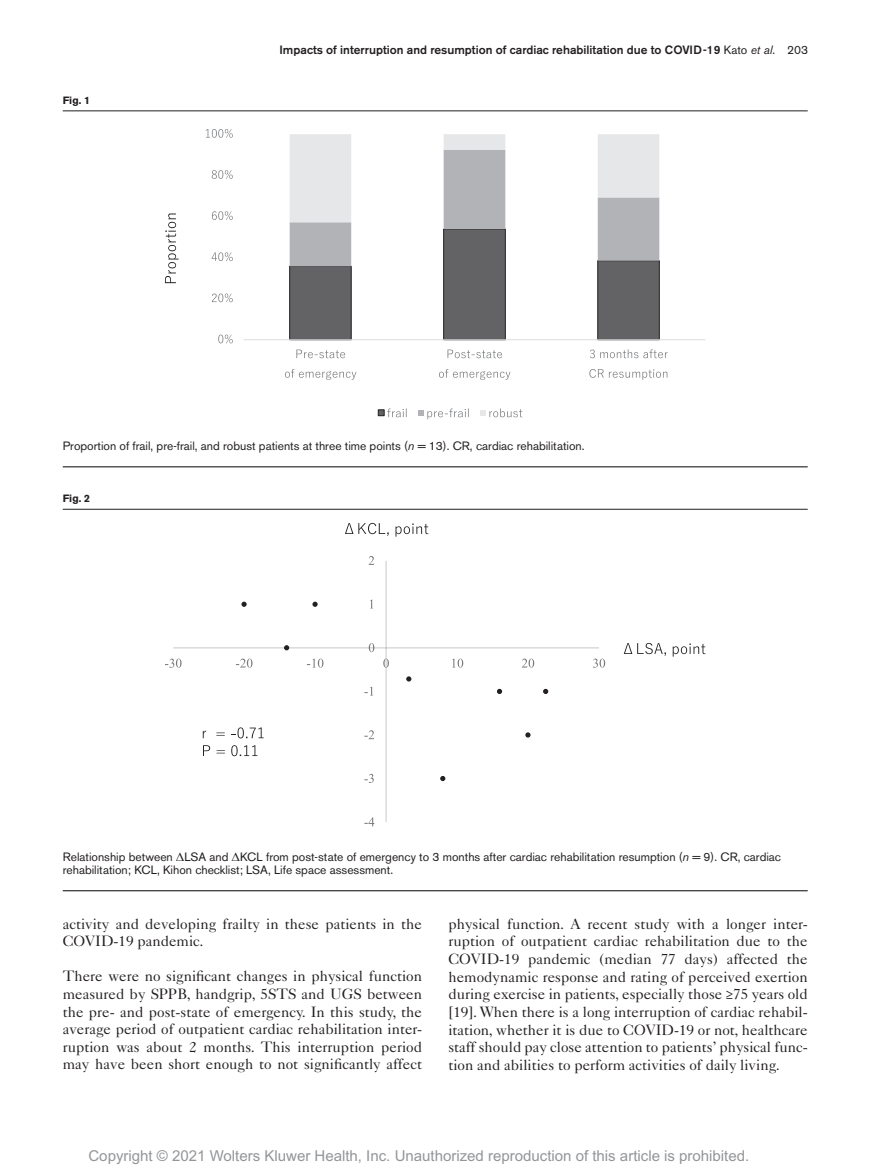
<style>
.page{position:relative;width:881px;height:1174px;background:#fff}
.page>*{position:absolute;margin:0;border:0;box-sizing:border-box;transform-origin:0 0}
.t1{font:15px/17.7px "Caslon 540 LT Std";color:#231f20;text-align:justify}
.t2{font:15px "Arial MT Std";color:#939598}
.t3{font:12px/12.8px "Akzidenz Grotesk BE";color:#231f20}
.t4{font:500 12px "Akzidenz Grotesk BE";color:#231f20}
.t5{font:700 10.5px "Akzidenz Grotesk BE";color:#231f20}
.s1{font-weight:400}
.s2{font-weight:400;font-style:italic}
.s3{font-style:italic}
.s4{font-family:"Gandhari Unicode"}
</style>
<div class="page">
<svg style="left:289px;top:266px;width:370px;height:73px;fill:#636366"></svg>
<svg style="left:289px;top:222px;width:370px;height:44px"></svg>
<svg style="left:290px;top:134px;width:369px;height:88px"></svg>
<hr style="left:243px;top:339px;width:462px;height:1px;background:#dcdddf">
<svg style="left:218px;top:335px;width:15px;height:8px"></svg>
<svg style="left:212px;top:293px;width:20px;height:9px"></svg>
<svg style="left:211px;top:252px;width:21px;height:9px"></svg>
<svg style="left:212px;top:211px;width:20px;height:9px"></svg>
<svg style="left:212px;top:170px;width:20px;height:9px"></svg>
<svg style="left:206px;top:129px;width:27px;height:9px"></svg>
<svg style="left:296px;top:349px;width:49px;height:9px"></svg>
<svg style="left:285px;top:369px;width:71px;height:11px"></svg>
<svg style="left:447px;top:349px;width:55px;height:9px"></svg>
<svg style="left:439px;top:369px;width:71px;height:11px"></svg>
<svg style="left:590px;top:349px;width:77px;height:9px"></svg>
<svg style="left:589px;top:369px;width:78px;height:11px"></svg>
<svg style="left:378px;top:409px;width:6px;height:7px"></svg>
<svg style="left:387px;top:408px;width:19px;height:9px"></svg>
<svg style="left:418px;top:408px;width:48px;height:11px"></svg>
<svg style="left:480px;top:408px;width:42px;height:9px"></svg>
<svg style="left:165px;top:213px;width:13px;height:70px"></svg>
<hr style="left:63px;top:111px;width:744px;height:1px;background:#231f20">
<hr style="left:63px;top:466px;width:744px;height:1px;background:#231f20">
<svg style="left:623px;top:643px;width:82px;height:13px"></svg>
<svg style="left:345px;top:523px;width:83px;height:13px"></svg>
<svg style="left:203px;top:730px;width:22px;height:8px"></svg>
<svg style="left:231px;top:727px;width:32px;height:11px"></svg>
<svg style="left:203px;top:745px;width:54px;height:11px"></svg>
<hr style="left:385px;top:561px;width:1px;height:261px;background:#c7c8ca">
<hr style="left:173px;top:647px;width:425px;height:1px;background:#c7c8ca">
<svg style="left:525px;top:732px;width:5px;height:5px"></svg>
<svg style="left:440px;top:776px;width:5px;height:5px"></svg>
<svg style="left:312px;top:601px;width:5px;height:6px"></svg>
<svg style="left:241px;top:601px;width:5px;height:6px"></svg>
<svg style="left:497px;top:689px;width:5px;height:5px"></svg>
<svg style="left:543px;top:689px;width:5px;height:5px"></svg>
<svg style="left:284px;top:645px;width:5px;height:5px"></svg>
<svg style="left:406px;top:676px;width:5px;height:5px"></svg>
<svg style="left:364px;top:817px;width:10px;height:9px"></svg>
<svg style="left:364px;top:774px;width:9px;height:9px"></svg>
<svg style="left:364px;top:730px;width:10px;height:9px"></svg>
<svg style="left:364px;top:686px;width:9px;height:9px"></svg>
<svg style="left:368px;top:643px;width:6px;height:9px"></svg>
<svg style="left:370px;top:599px;width:3px;height:9px"></svg>
<svg style="left:368px;top:556px;width:6px;height:9px"></svg>
<svg style="left:165px;top:658px;width:16px;height:9px"></svg>
<svg style="left:236px;top:658px;width:16px;height:9px"></svg>
<svg style="left:307px;top:658px;width:16px;height:9px"></svg>
<svg style="left:383px;top:658px;width:6px;height:9px"></svg>
<svg style="left:452px;top:658px;width:11px;height:9px"></svg>
<svg style="left:522px;top:658px;width:12px;height:9px"></svg>
<svg style="left:593px;top:658px;width:12px;height:9px"></svg>
<hr style="left:63px;top:509px;width:744px;height:1px;background:#231f20">
<hr style="left:63px;top:890px;width:744px;height:1px;background:#231f20">
<p class="t5" style="left:63px;top:94px;width:29px">Fig. 1</p>
<p class="t4" style="left:279px;top:42px;width:530px">Impacts of interruption and resumption of cardiac rehabilitation due to COVID-19 <span class="s1">Kato</span> <span class="s2">et al</span><span class="s1">. 203</span></p>
<p class="t3" style="left:63px;top:439px;width:523px">Proportion of frail, pre-frail, and robust patients at three time points (<span class="s3">n</span> = 13). CR, cardiac rehabilitation.</p>
<p class="t5" style="left:63px;top:492px;width:29px">Fig. 2</p>
<p class="t3" style="left:63px;top:850px;width:719px">Relationship between <span class="s4">Δ</span>LSA and <span class="s4">Δ</span>KCL from post-state of emergency to 3 months after cardiac rehabilitation resumption (<span class="s3">n</span> = 9). CR, cardiac rehabilitation; KCL, Kihon checklist; LSA, Life space assessment.</p>
<p class="t1" style="left:63px;top:914px;width:360px">activity and developing frailty in these patients in the<br>COVID-19 pandemic.</p>
<p class="t1" style="left:63px;top:967px;width:361px">There were no significant changes in physical function measured by SPPB, handgrip, 5STS and UGS between the pre- and post-state of emergency. In this study, the average period of outpatient cardiac rehabilitation inter&shy;ruption was about 2 months. This interruption period may have been short enough to not significantly affect</p>
<p class="t1" style="left:448px;top:914px;width:361px">physical function. A recent study with a longer inter&shy;ruption of outpatient cardiac rehabilitation due to the COVID-19 pandemic (median 77 days) affected the hemodynamic response and rating of perceived exertion during exercise in patients, especially those ≥75 years old [19]. When there is a long interruption of cardiac rehabil&shy;itation, whether it is due to COVID-19 or not, healthcare staff should pay close attention to patients’ physical func&shy;tion and abilities to perform activities of daily living.</p>
<p class="t2" style="left:88px;top:1147px;width:662px">Copyright © 2021 Wolters Kluwer Health, Inc. Unauthorized reproduction of this article is prohibited.</p>
</div>
